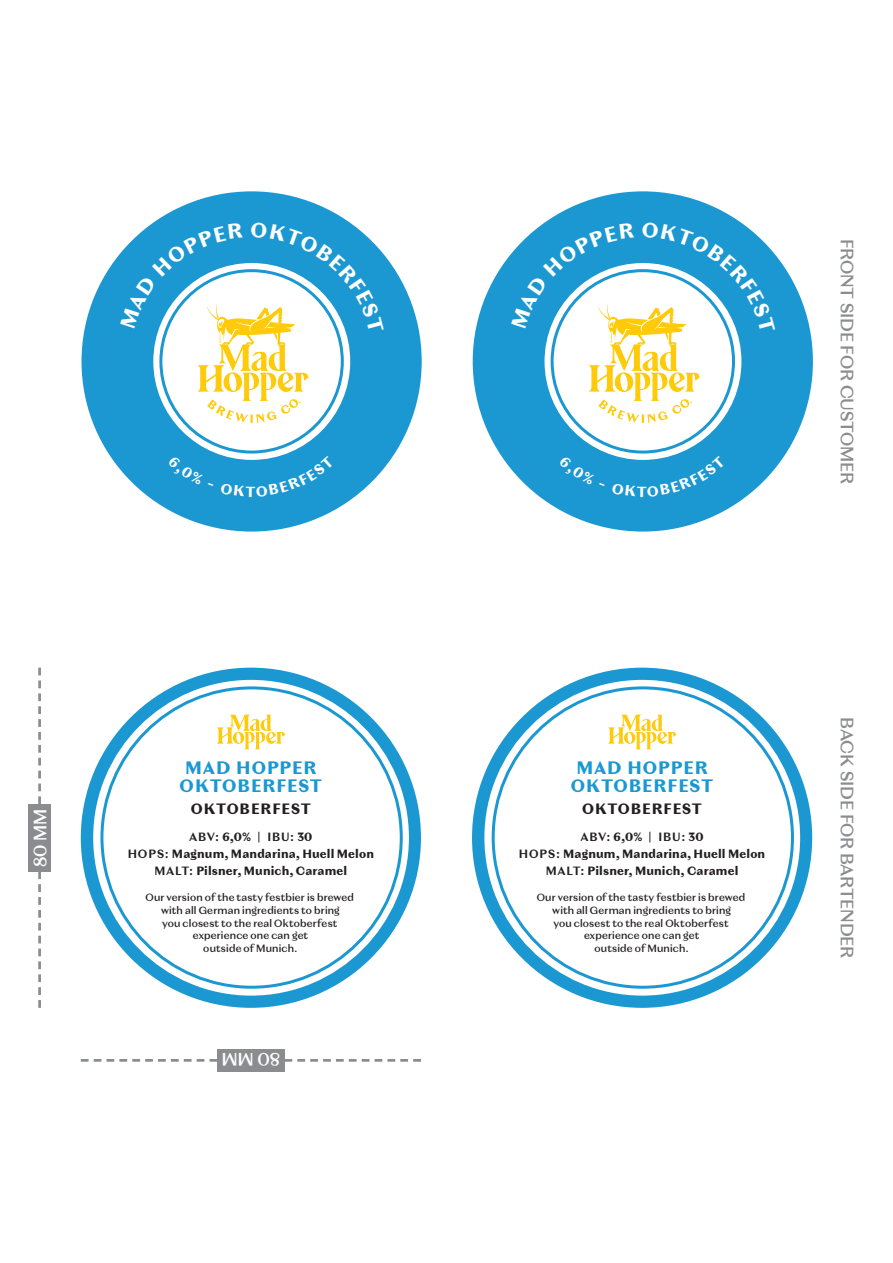
<style>
.page{position:relative;width:893px;height:1263px;background:#fff}
.page>*{position:absolute;margin:0;border:0;box-sizing:border-box;transform-origin:0 0}
.t1{font:500 18px "Magnat Text";letter-spacing:-.01em;color:#8a8c8f}
._1_Beer_Name__back{font:700 18px/18.8px "Magnat Text";letter-spacing:.05em;color:#1b98d2;text-align:center}
.t2{font:500 18px "Magnat Text";color:#fff}
._2_Beer_Style__back{font:700 15px "Magnat Text";letter-spacing:.06em;color:#231f20}
._3_Magnat_Bold_8_11{font:700 12px/17px "Magnat Text";letter-spacing:.01em;color:#231f20;text-align:center}
._4_Beer_Text__back{font:500 10.5px/12.8px "Magnat Text";letter-spacing:.015em;color:#231f20;text-align:center}
.s1{font-weight:600}
</style>
<div class="page">
<div style="left:217px;top:1049px;width:67px;height:22px;background:#8a8c8f"></div>
<svg style="left:284px;top:1059px;width:137px;height:3px"></svg>
<svg style="left:81px;top:1059px;width:136px;height:3px"></svg>
<div style="left:28px;top:804px;width:23px;height:67px;background:#8a8c8f"></div>
<svg style="left:38px;top:871px;width:3px;height:137px"></svg>
<svg style="left:38px;top:668px;width:3px;height:136px"></svg>
<div style="left:81px;top:668px;width:340px;height:340px;background:#1b98d2;border-radius:50%"></div>
<div style="left:472px;top:668px;width:340px;height:340px;background:#1b98d2;border-radius:50%"></div>
<div style="left:93px;top:680px;width:316px;height:315px;background:#fff;border-radius:50%"></div>
<div style="left:484px;top:680px;width:316px;height:315px;background:#fff;border-radius:50%"></div>
<svg style="left:217px;top:715px;width:68px;height:34px"></svg>
<svg style="left:608px;top:715px;width:68px;height:34px"></svg>
<div style="left:82px;top:191px;width:340px;height:340px;background:#1b98d2;border-radius:50%"></div>
<div style="left:473px;top:191px;width:340px;height:340px;background:#1b98d2;border-radius:50%"></div>
<svg style="left:153px;top:263px;width:197px;height:197px;background:#e2f2f9"></svg>
<svg style="left:544px;top:263px;width:197px;height:197px;background:#e2f2f9"></svg>
<svg style="left:120px;top:222px;width:264px;height:201px"></svg>
<svg style="left:511px;top:222px;width:264px;height:201px"></svg>
<svg style="left:224px;top:456px;width:55px;height:4px"></svg>
<svg style="left:616px;top:456px;width:54px;height:4px"></svg>
<p class="t1" style="left:859px;top:239px;width:247px;rotate:90deg">FRONT SIDE FOR CUSTOMER</p>
<p class="t2" style="left:29px;top:867px;width:60px;rotate:-90deg">80 MM</p>
<p class="_1_Beer_Name__back" style="left:180px;top:758px;width:144px">MAD HOPPER<br>OKTOBERFEST</p>
<p class="_1_Beer_Name__back" style="left:571px;top:758px;width:144px">MAD HOPPER<br>OKTOBERFEST</p>
<p class="_2_Beer_Style__back" style="left:191px;top:799px;width:121px">OKTOBERFEST</p>
<p class="_2_Beer_Style__back" style="left:582px;top:799px;width:121px">OKTOBERFEST</p>
<p class="_3_Magnat_Bold_8_11" style="left:128px;top:829px;width:248px"><span class="s1">ABV:</span> 6,0% <span class="s1">| IBU:</span> 30<br><span class="s1">HOPS:</span> Magnum, Mandarina, Huell Melon<br><span class="s1">MALT:</span> Pilsner, Munich, Caramel</p>
<p class="_3_Magnat_Bold_8_11" style="left:519px;top:829px;width:248px"><span class="s1">ABV:</span> 6,0% <span class="s1">| IBU:</span> 30<br><span class="s1">HOPS:</span> Magnum, Mandarina, Huell Melon<br><span class="s1">MALT:</span> Pilsner, Munich, Caramel</p>
<p class="_4_Beer_Text__back" style="left:145px;top:891px;width:210px">Our version of the tasty festbier is brewed with all German ingredients to bring<br>you closest to the real Oktoberfest experience one can get<br>outside of Munich.</p>
<p class="_4_Beer_Text__back" style="left:537px;top:891px;width:210px">Our version of the tasty festbier is brewed with all German ingredients to bring<br>you closest to the real Oktoberfest experience one can get<br>outside of Munich.</p>
<p class="t2" style="left:280px;top:1071px;width:60px;rotate:-180deg">80 MM</p>
<p class="t1" style="left:859px;top:717px;width:242px;rotate:90deg">BACK SIDE FOR BARTENDER</p>
</div>
